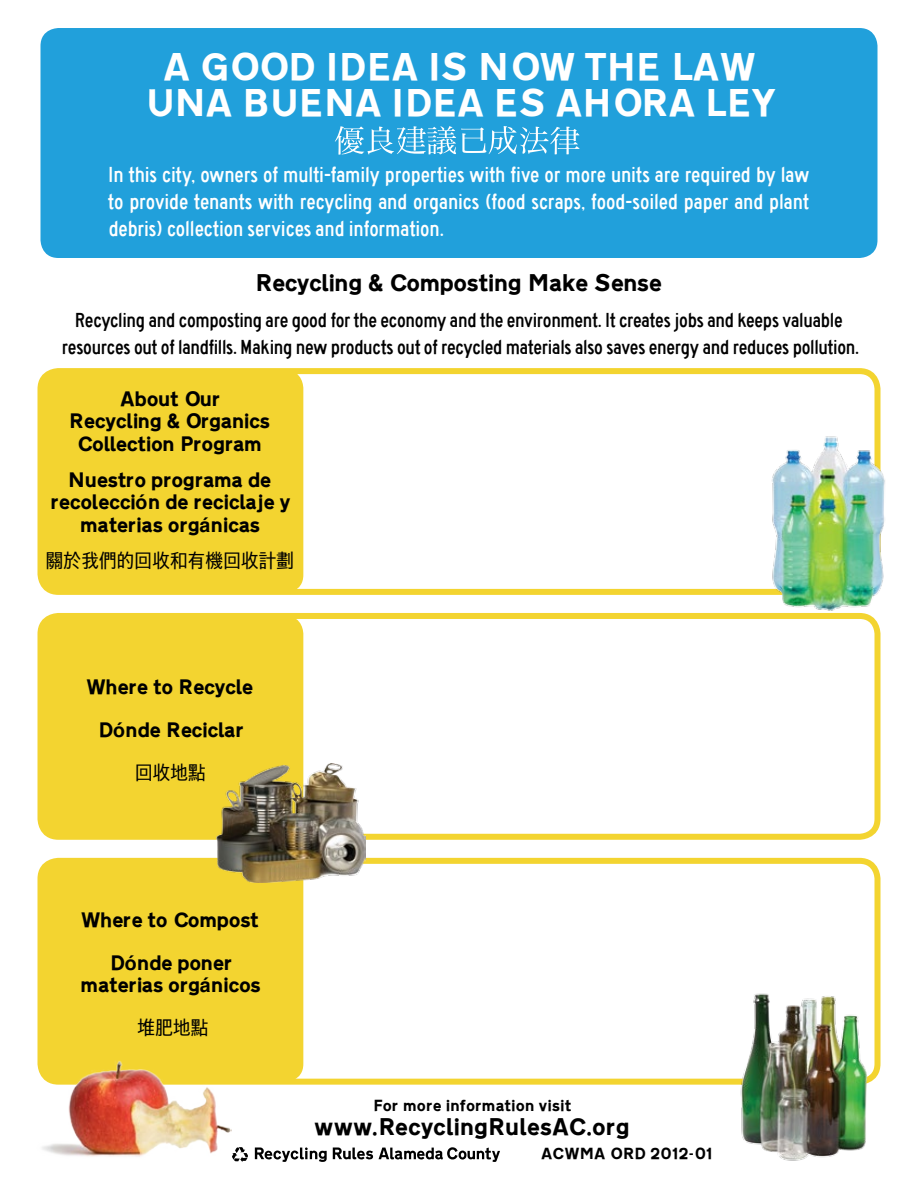
<style>
.page{position:relative;width:918px;height:1188px;background:#fff}
.page>*{position:absolute;margin:0;border:0;box-sizing:border-box;transform-origin:0 0}
.t1{font:800 36px/36px "Roadgeek Transport";letter-spacing:-.02em;color:#fff;text-align:center}
.t2{font:22.5px/27px "Roadgeek 2005 Series C";color:#fff;text-align:justify}
.t3{font:800 22.5px "Roadgeek Transport";letter-spacing:-.02em;color:#000}
.t4{font:800 22.5px "Roadgeek Transport";color:#000}
.t5{font:21px/27px "Roadgeek 2005 Series C";letter-spacing:-.01em;color:#000;text-align:center}
.t6{font:21px "Apple SD Gothic Neo";letter-spacing:-.02em;color:#000}
.t7{font:800 19.5px/22.5px "Roadgeek Transport";letter-spacing:-.02em;color:#000;text-align:center}
.t8{font:800 15px "Roadgeek Transport";letter-spacing:.005em;color:#000}
.s1{font-family:"Helvetica";font-weight:700}
</style>
<div class="page">
<div style="left:40px;top:28px;width:838px;height:230px;background:#21a0db;border-radius:18px"></div>
<svg style="left:335px;top:126px;width:245px;height:29px"></svg>
<svg style="left:232px;top:1147px;width:16px;height:15px"></svg>
<svg style="left:255px;top:1147px;width:72px;height:15px"></svg>
<svg style="left:333px;top:1148px;width:40px;height:11px"></svg>
<svg style="left:379px;top:1147px;width:121px;height:15px"></svg>
<div style="left:40px;top:370px;width:263px;height:223px;background:#f3d430;border-radius:18px"></div>
<div style="left:38px;top:368px;width:842px;height:227px;border:6px solid #f3d430;border-radius:18px"></div>
<div style="left:40px;top:616px;width:263px;height:221px;background:#f3d430;border-radius:18px"></div>
<div style="left:38px;top:613px;width:842px;height:227px;border:6px solid #f3d430;border-radius:18px"></div>
<div style="left:40px;top:861px;width:263px;height:221px;background:#f3d430;border-radius:18px"></div>
<div style="left:38px;top:858px;width:842px;height:227px;border:6px solid #f3d430;border-radius:18px"></div>
<img style="left:37px;top:1055px;width:194px;height:102px">
<img style="left:770px;top:432px;width:115px;height:179px">
<img style="left:216px;top:764px;width:150px;height:118px">
<img style="left:736px;top:990px;width:142px;height:171px">
<h1 class="t1" style="left:145px;top:50px;width:633px">A GOOD IDEA IS NOW THE LAW<br>UNA BUENA IDEA ES AHORA LEY</h1>
<p class="t2" style="left:108px;top:161px;width:703px">In this city, owners of multi-family properties with five or more units are required by law to provide tenants with recycling and organics (food scraps, food-soiled paper and plant debris) collection services and information.</p>
<p class="t3" style="left:255px;top:270px;width:408px">Recycling &amp; Composting Make Sense</p>
<p class="t5" style="left:62px;top:306px;width:799px">Recycling and composting are good for the economy and the environment. It creates jobs and keeps valuable resources out of landfills. Making new products out of recycled materials also saves energy and reduces pollution.</p>
<p class="t7" style="left:69px;top:388px;width:203px">About Our<br>Recycling &amp; Organics<br>Collection Program</p>
<p class="t7" style="left:51px;top:469px;width:242px">Nuestro programa de recolecci<span class="s1">ó</span>n de reciclaje y materias org<span class="s1">á</span>nicas</p>
<p class="t6" style="left:46px;top:543px;width:250px">關於我們的回收和有機回收計劃</p>
<p class="t7" style="left:86px;top:666px;width:169px;line-height:42.8px">Where to Recycle<br>D<span class="s1">ó</span>nde Reciclar</p>
<p class="t6" style="left:135px;top:755px;width:73px">回收地點</p>
<p class="t7" style="left:81px;top:899px;width:180px;line-height:42.8px">Where to Compost<br>D<span class="s1">ó</span>nde poner</p>
<p class="t7" style="left:81px;top:974px;width:182px">materias org<span class="s1">á</span>nicos</p>
<p class="t6" style="left:137px;top:1011px;width:73px">堆肥地點</p>
<p class="t8" style="left:373px;top:1098px;width:200px">For more information visit</p>
<p class="t4" style="left:315px;top:1115px;width:317px">www.RecyclingRulesAC.org</p>
<p class="t8" style="left:541px;top:1146px;width:173px">ACWMA ORD 2012-01</p>
</div>
